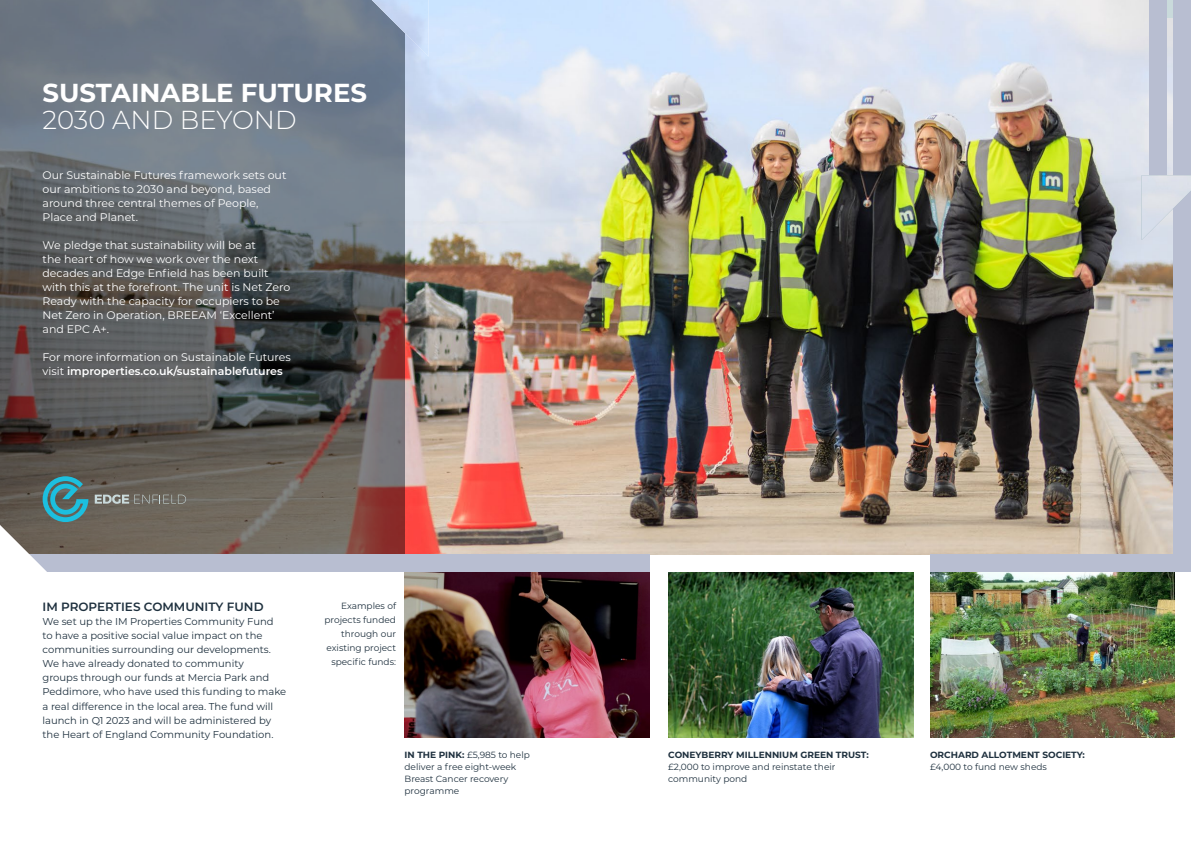
<style>
.page{position:relative;width:1191px;height:842px;background:#fff}
.page>*{position:absolute;margin:0;border:0;box-sizing:border-box;transform-origin:0 0}
.t1{font:700 26px/27px "Montserrat";color:#fff}
.t2{font:600 12px "Montserrat";color:#1e303e}
.t3{font:11px/14px "Montserrat";color:#fff}
.t4{font:10px/14px "Montserrat";color:#1e303e}
.t5{font:9px/12px "Montserrat";color:#1e303e}
.t6{font:700 9px/12px "Montserrat";color:#1e303e}
.s1{font-weight:300}
.s2{font-weight:600}
.s3{font-weight:700}
.s4{font-weight:400}
</style>
<div class="page">
<img style="left:404px;top:0;width:770px;height:554px">
<svg style="left:0;top:0;width:404px;height:554px;background:#646568"></svg>
<img style="left:404px;top:571px;width:245px;height:166px">
<img style="left:668px;top:572px;width:245px;height:165px">
<img style="left:930px;top:571px;width:244px;height:166px">
<div style="left:0;top:554px;width:649px;height:17px;background:#b8bed1"></div>
<div style="left:930px;top:554px;width:261px;height:17px;background:#b8bed1"></div>
<svg style="left:1166px;top:0;width:8px;height:17px"></svg>
<div style="left:1174px;top:0;width:17px;height:571px;background:#b8bed1"></div>
<div style="left:1149px;top:0;width:17px;height:197px;background:#b8bed1"></div>
<img style="left:372px;top:0;width:56px;height:57px">
<img style="left:1141px;top:175px;width:50px;height:65px">
<svg style="left:95px;top:494px;width:91px;height:10px"></svg>
<svg style="left:0;top:476px;width:88px;height:96px"></svg>
<p class="t1" style="left:43px;top:78px;width:326px">SUSTAINABLE FUTURES<br><span class="s1">2030 AND BEYOND</span></p>
<p class="t3" style="left:43px;top:167px;width:245px">Our Sustainable Futures framework sets out our ambitions to 2030 and beyond, based around three central themes of People, Place and Planet.</p>
<p class="t3" style="left:43px;top:237px;width:215px">We pledge that sustainability will be at</p>
<p class="t3" style="left:43px;top:251px;width:217px">the heart of how we work over the next</p>
<p class="t3" style="left:43px;top:265px;width:249px">decades and Edge Enfield has been built with this at the forefront. The unit is Net Zero Ready with the capacity for occupiers to be Net Zero in Operation, BREEAM ‘Excellent’ and EPC A+.</p>
<p class="t3" style="left:43px;top:349px;width:250px">For more information on Sustainable Futures visit <span class="s2">improperties.co.uk/sustainablefutures</span></p>
<p class="t2" style="left:43px;top:599px;width:222px">IM PROPERTIES COMMUNITY FUND</p>
<p class="t4" style="left:43px;top:615px;width:245px">We set up the IM Properties Community Fund to have a positive social value impact on the communities surrounding our developments.<br>We have already donated to community<br>groups through our funds at Mercia Park and Peddimore, who have used this funding to make a real difference in the local area. The fund will launch in Q1 2023 and will be administered by the Heart of England Community Foundation.</p>
<p class="t5" style="left:324px;top:598px;width:73px;line-height:14px;text-align:right">Examples of projects funded through our existing project specific funds:</p>
<p class="t5" style="left:404px;top:749px;width:127px"><span class="s3">IN THE PINK:</span> £5,985 to help deliver a free eight-week<br>Breast Cancer recovery programme</p>
<p class="t5" style="left:668px;top:749px;width:202px"><span class="s3">CONEYBERRY MILLENNIUM GREEN TRUST: </span>£2,000 to improve and reinstate their community pond</p>
<p class="t6" style="left:930px;top:748px;width:156px">ORCHARD ALLOTMENT SOCIETY: <span class="s4">£4,000 to fund new sheds</span></p>
</div>
